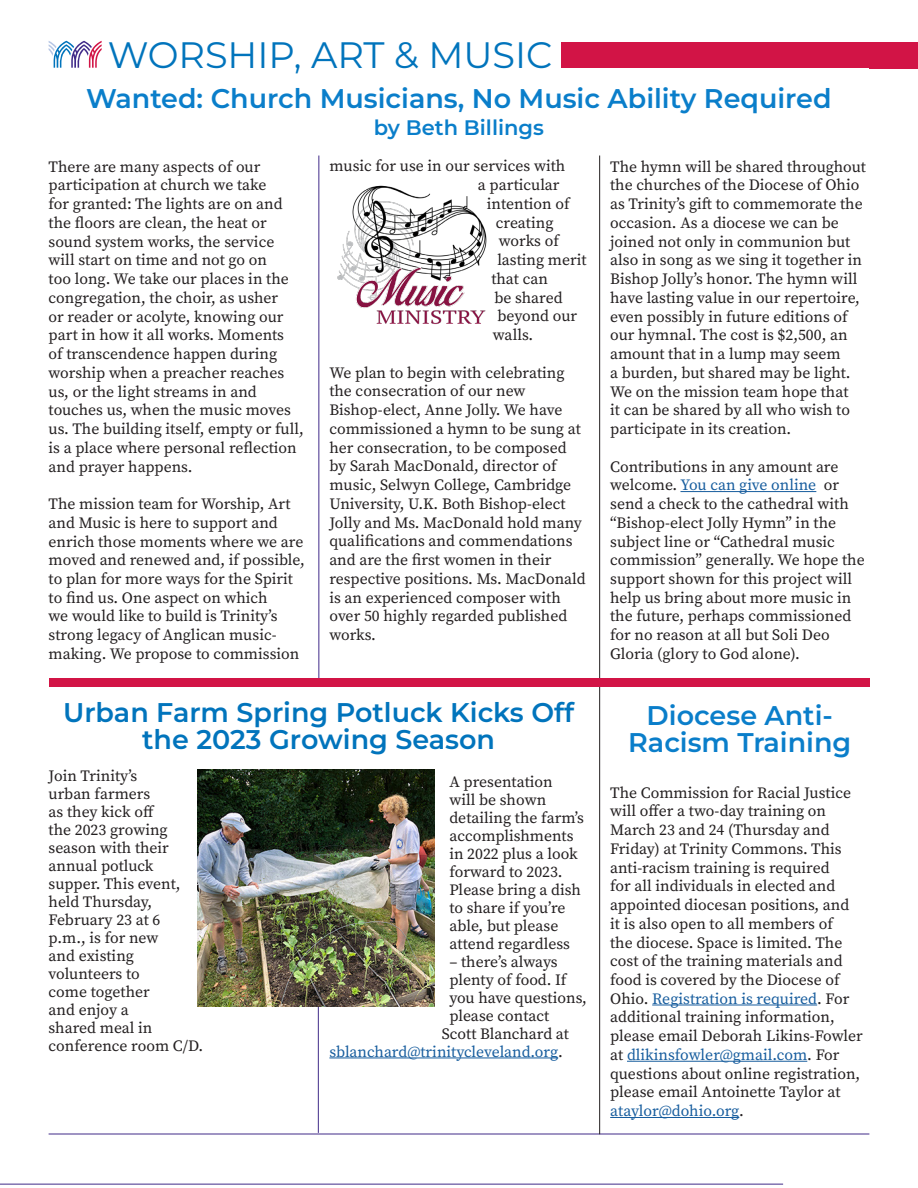
<style>
.page{position:relative;width:918px;height:1188px;background:#fff}
.page>*{position:absolute;margin:0;border:0;box-sizing:border-box;transform-origin:0 0}
.t1{font:36.75px "Montserrat";color:#0174bc}
.t2{font:600 27px/27px "Montserrat";color:#0a7eca;text-align:center}
.t3{font:600 27px/27px "Montserrat";color:#0174bc;text-align:center}
.t4{font:600 21px "Montserrat";color:#0a7eca}
.t5{font:15.75px/18.8px "Source Serif Variable";color:#231f20}
.t6{font:15.75px "Source Serif Variable";letter-spacing:-.005em;color:#175d9e}
.s1{color:#175d9e}
.s2{color:#231f20}
</style>
<div class="page">
<div style="left:869px;top:42px;width:49px;height:27px;background:#d21446"></div>
<hr style="left:49px;top:1134px;width:820px;height:1px;background:#402b89">
<hr style="left:319px;top:156px;width:1px;height:522px;background:#402b89">
<hr style="left:599px;top:156px;width:1px;height:978px;background:#231f20">
<svg style="left:49px;top:41px;width:53px;height:27px"></svg>
<div style="left:562px;top:42px;width:356px;height:26px;background:#d21446"></div>
<hr style="left:0;top:1184px;width:783px;height:1px;background:#402b89">
<hr style="left:318px;top:822px;width:1px;height:311px;background:#402b89">
<img style="left:197px;top:769px;width:238px;height:238px">
<hr style="left:329px;top:1058px;width:229px;height:1px;background:#175d9e">
<hr style="left:652px;top:1005px;width:165px;height:1px;background:#175d9e">
<hr style="left:627px;top:1061px;width:180px;height:1px;background:#175d9e">
<hr style="left:610px;top:1117px;width:129px;height:1px;background:#175d9e">
<hr style="left:681px;top:491px;width:135px;height:1px;background:#175d9e">
<img style="left:337px;top:185px;width:150px;height:140px">
<div style="left:49px;top:678px;width:820px;height:9px;background:#d21446"></div>
<h1 class="t1" style="left:108px;top:31px;width:446px">WORSHIP, ART &amp; MUSIC</h1>
<h2 class="t2" style="left:86px;top:85px;width:747px">Wanted: Church Musicians, No Music Ability Required</h2>
<h3 class="t4" style="left:374px;top:114px;width:172px">by Beth Billings</h3>
<p class="t5" style="left:49px;top:157px;width:257px">There are many aspects of our participation at church we take<br>for granted: The lights are on and the floors are clean, the heat or sound system works, the service will start on time and not go on<br>too long. We take our places in the congregation, the choir, as usher<br>or reader or acolyte, knowing our part in how it all works. Moments<br>of transcendence happen during worship when a preacher reaches us, or the light streams in and touches us, when the music moves us. The building itself, empty or full, is a place where personal reflection and prayer happens.</p>
<p class="t5" style="left:49px;top:494px;width:258px">The mission team for Worship, Art and Music is here to support and enrich those moments where we are moved and renewed and, if possible, to plan for more ways for the Spirit to find us. One aspect on which<br>we would like to build is Trinity’s strong legacy of Anglican music&shy;making. We propose to commission</p>
<p class="t5" style="left:329px;top:157px;width:237px">music for use in our services with</p>
<p class="t5" style="left:478px;top:176px;width:83px">a particular</p>
<p class="t5" style="left:487px;top:194px;width:84px">intention of</p>
<p class="t5" style="left:496px;top:213px;width:59px">creating</p>
<p class="t5" style="left:499px;top:232px;width:62px">works of</p>
<p class="t5" style="left:497px;top:251px;width:91px">lasting merit</p>
<p class="t5" style="left:491px;top:269px;width:58px">that can</p>
<p class="t5" style="left:494px;top:288px;width:70px">be shared</p>
<p class="t5" style="left:497px;top:307px;width:81px">beyond our</p>
<p class="t5" style="left:493px;top:326px;width:42px">walls.</p>
<p class="t5" style="left:329px;top:363px;width:258px">We plan to begin with celebrating the consecration of our new<br>Bishop-elect, Anne Jolly. We have commissioned a hymn to be sung at her consecration, to be composed by Sarah MacDonald, director of music, Selwyn College, Cambridge<br>University, U.K. Both Bishop-elect<br>Jolly and Ms. MacDonald hold many qualifications and commendations and are the first women in their respective positions. Ms. MacDonald is an experienced composer with over 50 highly regarded published works.</p>
<p class="t5" style="left:610px;top:157px;width:257px">The hymn will be shared throughout the churches of the Diocese of Ohio as Trinity’s gift to commemorate the occasion. As a diocese we can be joined not only in communion but also in song as we sing it together in Bishop Jolly’s honor. The hymn will have lasting value in our repertoire, even possibly in future editions of our hymnal. The cost is $2,500, an amount that in a lump may seem<br>a burden, but shared may be light.<br>We on the mission team hope that<br>it can be shared by all who wish to participate in its creation.</p>
<p class="t5" style="left:610px;top:457px;width:256px">Contributions in any amount are welcome. <span class="s1">You can give online</span> or send a check to the cathedral with “Bishop-elect Jolly Hymn” in the subject line or “Cathedral music commission” generally. We hope the support shown for this project will help us bring about more music in the future, perhaps commissioned for no reason at all but Soli Deo<br>Gloria (glory to God alone).</p>
<h2 class="t3" style="left:63px;top:699px;width:512px">Urban Farm Spring Potluck Kicks Off the 2023 Growing Season</h2>
<p class="t5" style="left:449px;top:773px;width:136px;line-height:18px">A presentation<br>will be shown detailing the farm’s accomplishments in 2022 plus a look forward to 2023.<br>Please bring a dish to share if you’re able, but please attend regardless</p>
<p class="t5" style="left:449px;top:952px;width:110px">– there’s always</p>
<p class="t5" style="left:449px;top:970px;width:119px">plenty of food. If</p>
<p class="t5" style="left:449px;top:988px;width:139px">you have questions,</p>
<p class="t5" style="left:449px;top:1006px;width:101px">please contact</p>
<p class="t5" style="left:442px;top:1024px;width:129px">Scott Blanchard at</p>
<p class="t6" style="left:329px;top:1041px;width:235px">sblanchard@trinitycleveland.org<span class="s2">.</span></p>
<p class="t5" style="left:49px;top:767px;width:156px;line-height:18px">Join Trinity’s<br>urban farmers<br>as they kick off<br>the 2023 growing season with their annual potluck supper. This event, held Thursday,<br>February 23 at 6<br>p.m., is for new<br>and existing volunteers to<br>come together<br>and enjoy a<br>shared meal in conference room C/D.</p>
<h2 class="t2" style="left:628px;top:702px;width:224px">Diocese Anti-<br>Racism Training</h2>
<p class="t5" style="left:610px;top:783px;width:254px">The Commission for Racial Justice will offer a two-day training on March 23 and 24 (Thursday and Friday) at Trinity Commons. This anti-racism training is required<br>for all individuals in elected and appointed diocesan positions, and it is also open to all members of<br>the diocese. Space is limited. The cost of the training materials and food is covered by the Diocese of Ohio. <span class="s1">Registration is required</span>. For additional training information, please email Deborah Likins-Fowler at <span class="s1">dlikinsfowler@gmail.com</span>. For questions about online registration, please email Antoinette Taylor at <span class="s1">ataylor@dohio.org</span>.</p>
</div>
